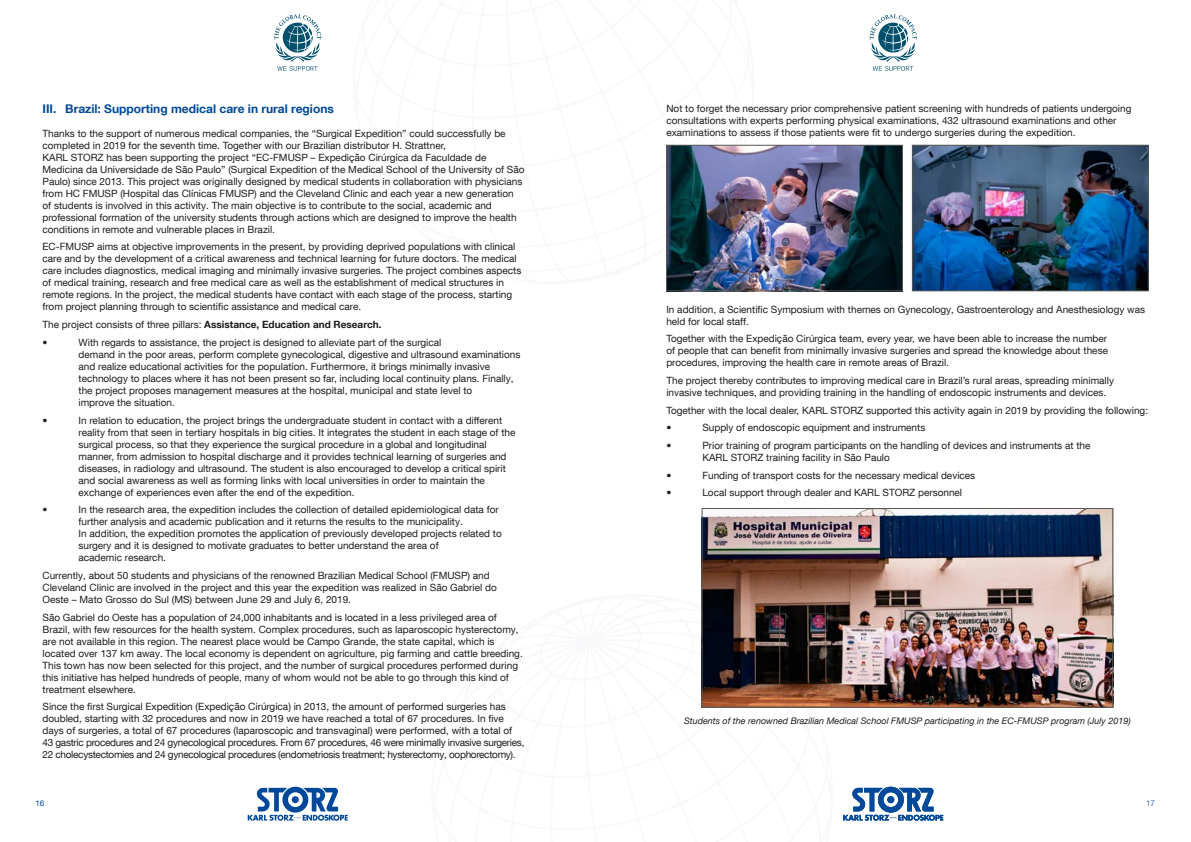
<style>
.page{position:relative;width:1191px;height:842px;background:#fff}
.page>*{position:absolute;margin:0;border:0;box-sizing:border-box;transform-origin:0 0}
.t1{font:700 12px "KS Helvetica Neue";color:#00499a}
.t2{font:10px/12px "KS Helvetica Neue";color:#1d1d1b}
.t3{font:italic 9px "KS Helvetica Neue";color:#1d1d1b}
.t4{font:8px "KS Helvetica Neue";color:#00499a}
.t5{font:8px "KS Helvetica Neue";color:#4565ad}
.s1{font-weight:700}
</style>
<div class="page">
<svg style="left:274px;top:14px;width:47px;height:57px"></svg>
<svg style="left:248px;top:787px;width:100px;height:34px"></svg>
<svg style="left:869px;top:14px;width:47px;height:57px"></svg>
<svg style="left:843px;top:787px;width:100px;height:34px"></svg>
<img style="left:704px;top:510px;width:407px;height:196px">
<div style="left:702px;top:508px;width:411px;height:200px;border:1px solid #575756"></div>
<img style="left:914px;top:147px;width:232px;height:142px">
<div style="left:912px;top:145px;width:236px;height:146px;border:1px solid #575756"></div>
<img style="left:668px;top:147px;width:232px;height:142px">
<div style="left:666px;top:145px;width:236px;height:146px;border:1px solid #575756"></div>
<p class="t1" style="left:43px;top:102px;width:6px">III.B</p>
<p class="t1" style="left:74px;top:102px;width:262px">razil: Supporting medical care in rural regions</p>
<p class="t2" style="left:43px;top:127px;width:483px">Thanks to the support of numerous medical companies, the “Surgical Expedition” could successfully be completed in 2019 for the seventh time. Together with our Brazilian distributor H. Strattner,<br>KARL STORZ has been supporting the project “EC-FMUSP – Expedição Cirúrgica da Faculdade de Medicina da Universidade de São Paulo” (Surgical Expedition of the Medical School of the University of São Paulo) since 2013. This project was originally designed by medical students in collaboration with physicians from HC FMUSP (Hospital das Clínicas FMUSP) and the Cleveland Clinic and each year a new generation of students is involved in this activity. The main objective is to contribute to the social, academic and professional formation of the university students through actions which are designed to improve the health conditions in remote and vulnerable places in Brazil.</p>
<p class="t2" style="left:43px;top:241px;width:480px">EC-FMUSP aims at objective improvements in the present, by providing deprived populations with clinical care and by the development of a critical awareness and technical learning for future doctors. The medical care includes diagnostics, medical imaging and minimally invasive surgeries. The project combines aspects of medical training, research and free medical care as well as the establishment of medical structures in remote regions. In the project, the medical students have contact with each stage of the process, starting from project planning through to scientific assistance and medical care.</p>
<p class="t2" style="left:43px;top:315px;width:339px;line-height:17.7px">The project consists of three pillars: <span class="s1">Assistance, Education and Research. </span>•</p>
<p class="t2" style="left:79px;top:336px;width:443px">With regards to assistance, the project is designed to alleviate part of the surgical<br>demand in the poor areas, perform complete gynecological, digestive and ultrasound examinations and realize educational activities for the population. Furthermore, it brings minimally invasive technology to places where it has not been present so far, including local continuity plans. Finally, the project proposes management measures at the hospital, municipal and state level to<br>improve the situation.</p>
<p class="t2" style="left:43px;top:414px;width:6px">•</p>
<p class="t2" style="left:79px;top:414px;width:438px">In relation to education, the project brings the undergraduate student in contact with a different reality from that seen in tertiary hospitals in big cities. It integrates the student in each stage of the surgical process, so that they experience the surgical procedure in a global and longitudinal manner, from admission to hospital discharge and it provides technical learning of surgeries and diseases, in radiology and ultrasound. The student is also encouraged to develop a critical spirit and social awareness as well as forming links with local universities in order to maintain the exchange of experiences even after the end of the expedition.</p>
<p class="t2" style="left:43px;top:503px;width:6px">•</p>
<p class="t2" style="left:79px;top:503px;width:425px">In the research area, the expedition includes the collection of detailed epidemiological data for further analysis and academic publication and it returns the results to the municipality.<br>In addition, the expedition promotes the application of previously developed projects related to surgery and it is designed to motivate graduates to better understand the area of<br>academic research.</p>
<p class="t2" style="left:43px;top:569px;width:456px">Currently, about 50 students and physicians of the renowned Brazilian Medical School (FMUSP) and<br>Cleveland Clinic are involved in the project and this year the expedition was realized in São Gabriel do<br>Oeste – Mato Grosso do Sul (MS) between June 29 and July 6, 2019.</p>
<p class="t2" style="left:43px;top:611px;width:482px">São Gabriel do Oeste has a population of 24,000 inhabitants and is located in a less privileged area of Brazil, with few resources for the health system. Complex procedures, such as laparoscopic hysterectomy, are not available in this region. The nearest place would be Campo Grande, the state capital, which is located over 137 km away. The local economy is dependent on agriculture, pig farming and cattle breeding.<br>This town has now been selected for this project, and the number of surgical procedures performed during this initiative has helped hundreds of people, many of whom would not be able to go through this kind of treatment elsewhere.</p>
<p class="t2" style="left:43px;top:700px;width:483px">Since the first Surgical Expedition (Expedição Cirúrgica) in 2013, the amount of performed surgeries has doubled, starting with 32 procedures and now in 2019 we have reached a total of 67 procedures. In five days of surgeries, a total of 67 procedures (laparoscopic and transvaginal) were performed, with a total of 43 gastric procedures and 24 gynecological procedures. From 67 procedures, 46 were minimally invasive surgeries, 22 cholecystectomies and 24 gynecological procedures (endometriosis treatment; hysterectomy, oophorectomy).</p>
<p class="t2" style="left:666px;top:102px;width:466px">Not to forget the necessary prior comprehensive patient screening with hundreds of patients undergoing consultations with experts performing physical examinations, 432 ultrasound examinations and other examinations to assess if those patients were fit to undergo surgeries during the expedition.</p>
<p class="t2" style="left:666px;top:303px;width:480px">In addition, a Scientific Symposium with themes on Gynecology, Gastroenterology and Anesthesiology was held for local staff.</p>
<p class="t2" style="left:666px;top:333px;width:443px;text-align:justify">Together with the Expedição Cirúrgica team, every year, we have been able to increase the number of people that can benefit from minimally invasive surgeries and spread the knowledge about these procedures, improving the health care in remote areas of Brazil.</p>
<p class="t2" style="left:666px;top:374px;width:449px">The project thereby contributes to improving medical care in Brazil’s rural areas, spreading minimally invasive techniques, and providing training in the handling of endoscopic instruments and devices.</p>
<p class="t2" style="left:666px;top:401px;width:483px;line-height:17.7px">Together with the local dealer, KARL STORZ supported this activity again in 2019 by providing the following: •</p>
<p class="t2" style="left:702px;top:422px;width:224px">Supply of endoscopic equipment and instruments</p>
<p class="t2" style="left:666px;top:439px;width:6px">•</p>
<p class="t2" style="left:702px;top:439px;width:389px">Prior training of program participants on the handling of devices and instruments at the<br>KARL STORZ training facility in São Paulo</p>
<p class="t2" style="left:666px;top:469px;width:6px">•</p>
<p class="t2" style="left:702px;top:469px;width:274px">Funding of transport costs for the necessary medical devices</p>
<p class="t2" style="left:666px;top:487px;width:6px">•</p>
<p class="t2" style="left:702px;top:487px;width:261px">Local support through dealer and KARL STORZ personnel</p>
<p class="t3" style="left:684px;top:715px;width:448px">Students of the renowned Brazilian Medical School FMUSP participating in the EC-FMUSP program (July 2019)</p>
<p class="t4" style="left:35px;top:798px;width:10px">16</p>
<p class="t5" style="left:1146px;top:798px;width:10px">17</p>
</div>
